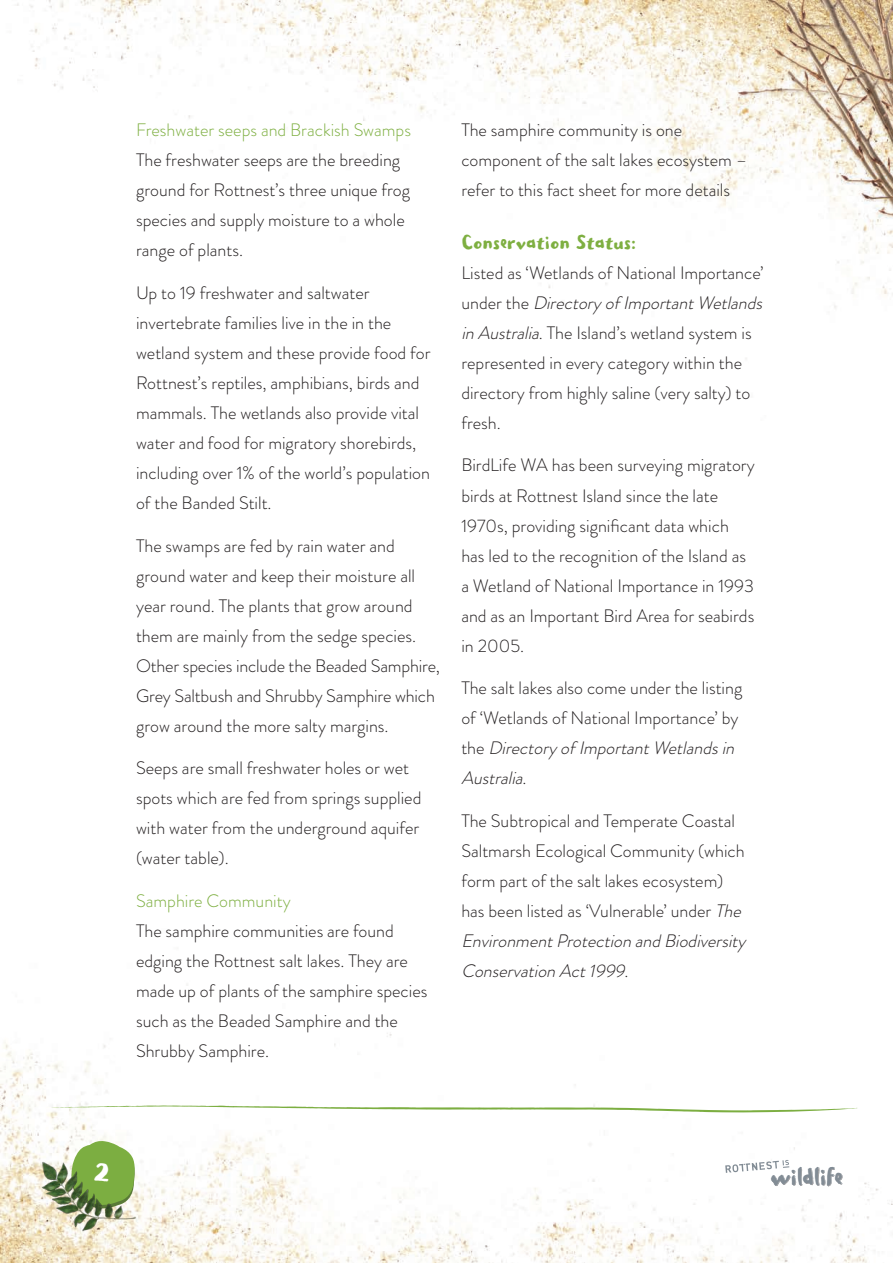
<style>
.page{position:relative;width:893px;height:1263px;background:#fff}
.page>*{position:absolute;margin:0;border:0;box-sizing:border-box;transform-origin:0 0}
.t1{font:33px "Pitos Sans";color:#fff}
.t2{font:25.8px "Pitos Sans";letter-spacing:-.01em;color:#828c95}
.t3{font:21px "Pitos Sans";color:#7eaf41}
.t4{font:300 18px/30px "Brandon Grotesque";color:#231f20}
.t5{font:300 18px "Brandon Grotesque";color:#7eaf41}
.s1{font-style:italic}
</style>
<div class="page">
<img style="left:0;top:0;width:893px;height:1263px">
<svg style="left:71px;top:1140px;width:64px;height:16px"></svg>
<img style="left:34px;top:1156px;width:105px;height:78px">
<svg style="left:50px;top:1105px;width:809px;height:7px"></svg>
<svg style="left:725px;top:1160px;width:117px;height:26px"></svg>
<p class="t5" style="left:136px;top:117px;width:276px">Freshwater seeps and Brackish Swamps</p>
<p class="t4" style="left:136px;top:145px;width:275px">The freshwater seeps are the breeding ground for Rottnest’s three unique frog species and supply moisture to a whole range of plants.</p>
<p class="t4" style="left:136px;top:278px;width:296px">Up to 19 freshwater and saltwater invertebrate families live in the in the wetland system and these provide food for Rottnest’s reptiles, amphibians, birds and mammals. The wetlands also provide vital water and food for migratory shorebirds, including over 1% of the world’s population of the Banded Stilt.</p>
<p class="t4" style="left:136px;top:530px;width:306px">The swamps are fed by rain water and ground water and keep their moisture all year round. The plants that grow around them are mainly from the sedge species.<br>Other species include the Beaded Samphire, Grey Saltbush and Shrubby Samphire which grow around the more salty margins.</p>
<p class="t4" style="left:136px;top:753px;width:287px">Seeps are small freshwater holes or wet spots which are fed from springs supplied with water from the underground aquifer (water table).</p>
<p class="t5" style="left:136px;top:889px;width:156px">Samphire Community</p>
<p class="t4" style="left:136px;top:916px;width:293px">The samphire communities are found edging the Rottnest salt lakes. They are made up of plants of the samphire species such as the Beaded Samphire and the Shrubby Samphire.</p>
<p class="t4" style="left:461px;top:115px;width:288px">The samphire community is one component of the salt lakes ecosystem – refer to this fact sheet for more details</p>
<p class="t3" style="left:461px;top:230px;width:176px">Conservation Status:</p>
<p class="t4" style="left:461px;top:258px;width:308px">Listed as ‘Wetlands of National Importance’ u n d e r t h e <span class="s1">DirectoryofImportantWetlands inAustralia</span>. The Island’s wetland system is represented in every category within the directory from highly saline (very salty) to fresh.</p>
<p class="t4" style="left:461px;top:450px;width:295px">BirdLife WA has been surveying migratory birds at Rottnest Island since the late 1970s, providing significant data which has led to the recognition of the Island as a Wetland of National Importance in 1993 and as an Important Bird Area for seabirds in 2005.</p>
<p class="t4" style="left:461px;top:673px;width:282px">The salt lakes also come under the listing of ‘Wetlands of National Importance’ by t h e <span class="s1">DirectoryofImportantWetlandsin Australia</span>.</p>
<p class="t4" style="left:461px;top:806px;width:291px">The Subtropical and Temperate Coastal Saltmarsh Ecological Community (which form part of the salt lakes ecosystem) has been listed as ‘Vulnerable’ under <span class="s1">The EnvironmentProtectionandBiodiversity ConservationAct1999</span>.</p>
<h1 class="t1" style="left:94px;top:1151px;width:18px">2</h1>
<h2 class="t2" style="left:770px;top:1162px;width:74px">wildlife</h2>
</div>
